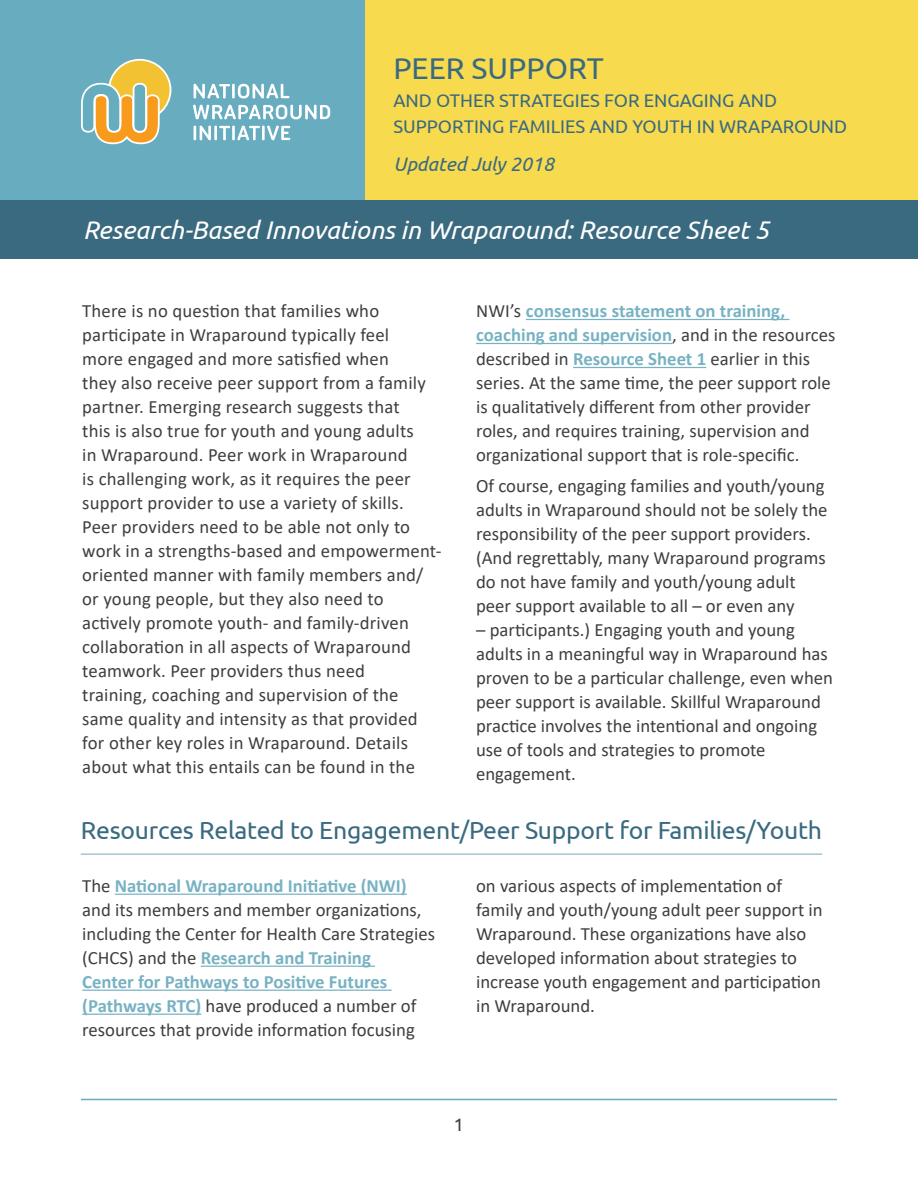
<style>
.page{position:relative;width:918px;height:1188px;background:#fff}
.page>*{position:absolute;margin:0;border:0;box-sizing:border-box;transform-origin:0 0}
.t1{font:30px "Ubuntu";color:#3a6a80}
.t2{font:italic 25.5px "Ubuntu";color:#fff}
.t3{font:24.75px "Ubuntu";letter-spacing:-.01em;color:#3a6a80}
.t4{font:italic 19.5px "Ubuntu";color:#3a6a80}
.bullets{font:18.75px/24px "Calibri";color:#3e3e3f}
.t5{font:18.3px/25.5px "Ubuntu";color:#3a6a80}
.t6{font:18px "Ubuntu";color:#3e3e3f}
.s1{font-weight:700;color:#77b2c3}
</style>
<div class="page">
<div style="left:343px;top:0;width:575px;height:200px;background:#f8da4f"></div>
<div style="left:0;top:200px;width:918px;height:59px;background:#3a6a80"></div>
<div style="left:0;top:0;width:364px;height:200px;background:#68acc0"></div>
<div style="left:109px;top:60px;width:62px;height:60px;background:#f3c233;border-radius:50%"></div>
<div style="left:108px;top:59px;width:63px;height:62px;border:2px solid #fff;border-radius:50%"></div>
<svg style="left:194px;top:84px;width:95px;height:14px"></svg>
<svg style="left:193px;top:105px;width:137px;height:14px"></svg>
<svg style="left:194px;top:126px;width:96px;height:14px"></svg>
<svg style="left:81px;top:83px;width:79px;height:61px"></svg>
<hr style="left:81px;top:1099px;width:756px;height:1px;background:#68acc0">
<hr style="left:526px;top:319px;width:264px;height:1px;background:#77b2c3">
<hr style="left:476px;top:343px;width:196px;height:1px;background:#77b2c3">
<hr style="left:573px;top:367px;width:133px;height:1px;background:#77b2c3">
<hr style="left:115px;top:894px;width:292px;height:1px;background:#77b2c3">
<hr style="left:201px;top:966px;width:174px;height:1px;background:#77b2c3">
<hr style="left:82px;top:990px;width:310px;height:1px;background:#77b2c3">
<hr style="left:82px;top:1014px;width:119px;height:1px;background:#77b2c3">
<hr style="left:81px;top:853px;width:741px;height:2px;background:#a6c6d1">
<p class="t1" style="left:393px;top:51px;width:212px">PEER SUPPORT</p>
<p class="t5" style="left:393px;top:88px;width:455px">AND OTHER STRATEGIES FOR ENGAGING AND<br>SUPPORTING FAMILIES AND YOUTH IN WRAPAROUND</p>
<p class="t4" style="left:393px;top:152px;width:162px">Updated July 2018</p>
<p class="t2" style="left:83px;top:215px;width:688px">Research-Based Innovations in Wraparound: Resource Sheet 5</p>
<p class="bullets" style="left:82px;top:299px;width:361px">There is no question that families who participate in Wraparound typically feel<br>more engaged and more satisfied when<br>they also receive peer support from a family partner. Emerging research suggests that<br>this is also true for youth and young adults<br>in Wraparound. Peer work in Wraparound<br>is challenging work, as it requires the peer support provider to use a variety of skills.<br>Peer providers need to be able not only to work in a strengths-based and empowerment&shy;oriented manner with family members and/ or young people, but they also need to actively promote youth- and family-driven collaboration in all aspects of Wraparound teamwork. Peer providers thus need<br>training, coaching and supervision of the same quality and intensity as that provided for other key roles in Wraparound. Details about what this entails can be found in the</p>
<p class="bullets" style="left:476px;top:299px;width:361px">NWI’s <span class="s1">consensus statement on training, coaching and supervision</span>, and in the resources described in <span class="s1">Resource Sheet 1</span> earlier in this series. At the same time, the peer support role is qualitatively different from other provider roles, and requires training, supervision and organizational support that is role-specific.</p>
<p class="bullets" style="left:476px;top:473px;width:353px">Of course, engaging families and youth/young adults in Wraparound should not be solely the responsibility of the peer support providers. (And regrettably, many Wraparound programs do not have family and youth/young adult peer support available to all – or even any</p>
<p class="bullets" style="left:476px;top:617px;width:358px">– participants.) Engaging youth and young adults in a meaningful way in Wraparound has proven to be a particular challenge, even when peer support is available. Skillful Wraparound practice involves the intentional and ongoing use of tools and strategies to promote engagement.</p>
<p class="t3" style="left:81px;top:815px;width:743px">Resources Related to Engagement/Peer Support for Families/Youth</p>
<p class="bullets" style="left:82px;top:873px;width:354px">The <span class="s1">National Wraparound Initiative (NWI) </span>and its members and member organizations, including the Center for Health Care Strategies (CHCS) and the <span class="s1">Research and Training<br>Center for Pathways to Positive Futures (Pathways RTC)</span> have produced a number of resources that provide information focusing</p>
<p class="bullets" style="left:476px;top:873px;width:348px">on various aspects of implementation of family and youth/young adult peer support in Wraparound. These organizations have also developed information about strategies to increase youth engagement and participation in Wraparound.</p>
<p class="t6" style="left:454px;top:1113px;width:12px">1</p>
</div>
